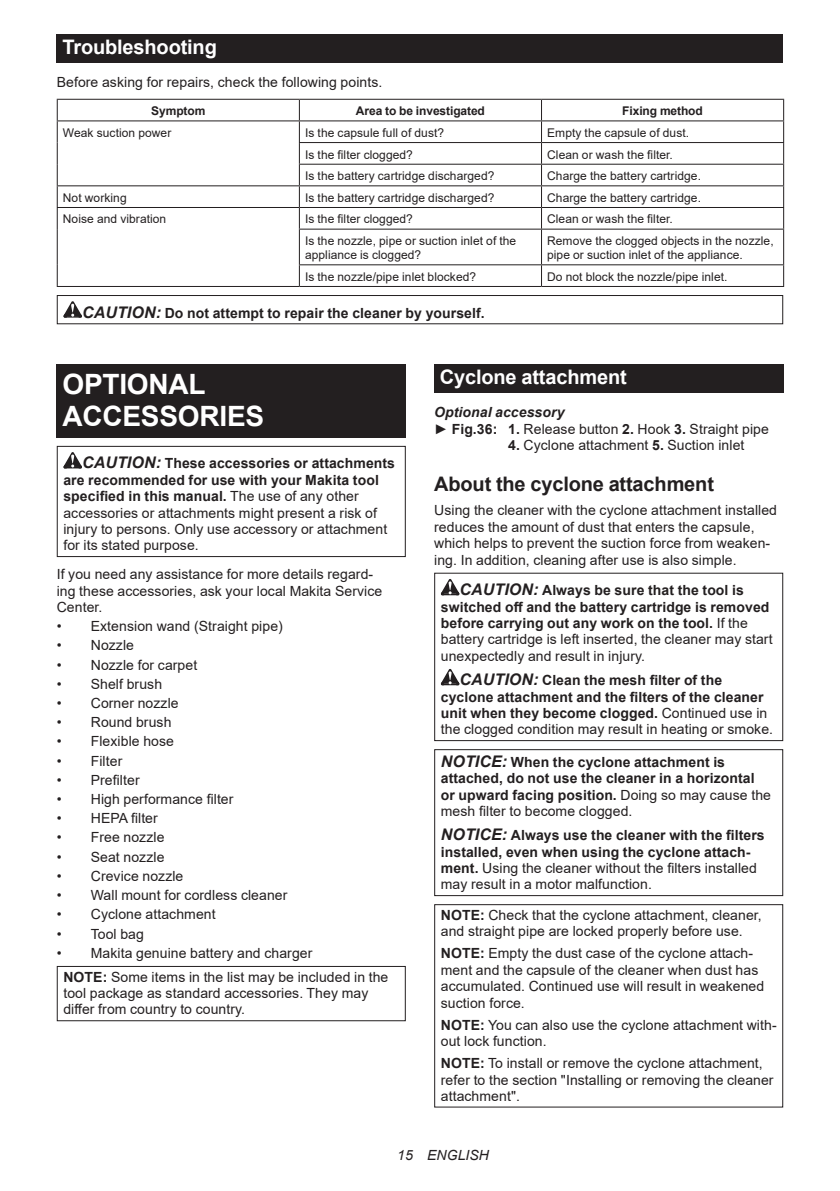
<style>
.page{position:relative;width:840px;height:1191px;background:#fff}
.page>*{position:absolute;margin:0;border:0;box-sizing:border-box;transform-origin:0 0}
.t1{font:700 28px/32.8px "Arial";letter-spacing:-.01em;color:#fff}
.t2{font:700 20px "Arial";letter-spacing:-.01em;color:#fff}
.t3{font:700 20px "Arial";letter-spacing:-.01em;color:#231f20}
.t4{font:14px/16.4px "Arial";letter-spacing:.005em;color:#231f20}
.t5{font:700 14px/16.4px "Arial";letter-spacing:.005em;color:#231f20}
.t6{font:italic 14px "Arial";letter-spacing:.005em;color:#231f20}
.t7{font:12px/14px "Arial";letter-spacing:.005em;color:#231f20}
.t8{font:700 12px "Arial";letter-spacing:-.01em;color:#231f20}
.s1{font-style:italic;font-size:16px}
.s2{font-weight:700;font-style:italic;font-size:16px}
.s3{font-weight:700}
.s4{font-weight:700;font-style:italic}
.s5{font-weight:400}
</style>
<div class="page">
<div style="left:57px;top:34px;width:725px;height:29px;background:#231f20"></div>
<hr style="left:57px;top:99px;width:242px;height:1px;background:#231f20">
<hr style="left:299px;top:99px;width:242px;height:1px;background:#231f20">
<hr style="left:541px;top:99px;width:242px;height:1px;background:#231f20">
<hr style="left:57px;top:120px;width:242px;height:1px;background:#231f20">
<hr style="left:299px;top:120px;width:242px;height:1px;background:#231f20">
<hr style="left:541px;top:120px;width:242px;height:1px;background:#231f20">
<hr style="left:299px;top:142px;width:242px;height:1px;background:#231f20">
<hr style="left:541px;top:142px;width:242px;height:1px;background:#231f20">
<hr style="left:299px;top:164px;width:242px;height:1px;background:#231f20">
<hr style="left:541px;top:164px;width:242px;height:1px;background:#231f20">
<hr style="left:57px;top:185px;width:242px;height:1px;background:#231f20">
<hr style="left:299px;top:185px;width:242px;height:1px;background:#231f20">
<hr style="left:541px;top:185px;width:242px;height:1px;background:#231f20">
<hr style="left:57px;top:207px;width:242px;height:1px;background:#231f20">
<svg style="left:57px;top:100px;width:1px;height:129px"></svg>
<hr style="left:299px;top:207px;width:242px;height:1px;background:#231f20">
<svg style="left:299px;top:100px;width:1px;height:129px"></svg>
<hr style="left:541px;top:207px;width:242px;height:1px;background:#231f20">
<hr style="left:57px;top:229px;width:1px;height:36px;background:#231f20">
<hr style="left:299px;top:229px;width:242px;height:1px;background:#231f20">
<hr style="left:299px;top:230px;width:1px;height:34px;background:#231f20">
<hr style="left:541px;top:229px;width:242px;height:1px;background:#231f20">
<hr style="left:540px;top:230px;width:1px;height:34px;background:#231f20">
<hr style="left:782px;top:230px;width:1px;height:34px;background:#231f20">
<svg style="left:57px;top:265px;width:1px;height:21px"></svg>
<hr style="left:299px;top:264px;width:242px;height:1px;background:#231f20">
<svg style="left:299px;top:265px;width:1px;height:21px"></svg>
<hr style="left:541px;top:264px;width:242px;height:1px;background:#231f20">
<hr style="left:57px;top:286px;width:242px;height:1px;background:#231f20">
<hr style="left:299px;top:286px;width:242px;height:1px;background:#231f20">
<hr style="left:541px;top:286px;width:242px;height:1px;background:#231f20">
<svg style="left:63px;top:301px;width:19px;height:17px"></svg>
<div style="left:57px;top:295px;width:725px;height:29px;border:1px solid #231f20"></div>
<div style="left:57px;top:364px;width:348px;height:74px;background:#231f20"></div>
<svg style="left:63px;top:452px;width:19px;height:16px"></svg>
<div style="left:57px;top:446px;width:348px;height:111px;border:1px solid #231f20"></div>
<div style="left:57px;top:966px;width:348px;height:55px;border:1px solid #231f20"></div>
<div style="left:434px;top:364px;width:348px;height:28px;background:#231f20"></div>
<svg style="left:440px;top:579px;width:19px;height:16px"></svg>
<svg style="left:440px;top:669px;width:19px;height:16px"></svg>
<div style="left:434px;top:572px;width:348px;height:169px;border:1px solid #231f20"></div>
<div style="left:434px;top:749px;width:348px;height:147px;border:1px solid #231f20"></div>
<div style="left:434px;top:904px;width:348px;height:203px;border:1px solid #231f20"></div>
<h2 class="t2" style="left:62px;top:33px;width:156px">Troubleshooting</h2>
<p class="t4" style="left:57px;top:74px;width:327px">Before asking for repairs, check the following points.</p>
<p class="t8" style="left:151px;top:103px;width:56px">Symptom</p>
<p class="t8" style="left:356px;top:103px;width:130px">Area to be investigated</p>
<p class="t8" style="left:622px;top:103px;width:82px">Fixing method</p>
<p class="t7" style="left:63px;top:126px;width:110px">Weak suction power</p>
<p class="t7" style="left:305px;top:126px;width:140px">Is the capsule full of dust?</p>
<p class="t7" style="left:547px;top:126px;width:143px">Empty the capsule of dust.</p>
<p class="t7" style="left:305px;top:147px;width:109px">Is the filter clogged?</p>
<p class="t7" style="left:547px;top:147px;width:127px">Clean or wash the filter.</p>
<p class="t7" style="left:305px;top:169px;width:191px">Is the battery cartridge discharged?</p>
<p class="t7" style="left:547px;top:169px;width:155px">Charge the battery cartridge.</p>
<p class="t7" style="left:63px;top:190px;width:65px">Not working</p>
<p class="t7" style="left:305px;top:190px;width:191px">Is the battery cartridge discharged?</p>
<p class="t7" style="left:547px;top:190px;width:155px">Charge the battery cartridge.</p>
<p class="t7" style="left:63px;top:212px;width:105px">Noise and vibration</p>
<p class="t7" style="left:305px;top:212px;width:109px">Is the filter clogged?</p>
<p class="t7" style="left:547px;top:212px;width:127px">Clean or wash the filter.</p>
<p class="t7" style="left:305px;top:234px;width:213px">Is the nozzle, pipe or suction inlet of the appliance is clogged?</p>
<p class="t7" style="left:547px;top:234px;width:228px">Remove the clogged objects in the nozzle, pipe or suction inlet of the appliance.</p>
<p class="t7" style="left:305px;top:269px;width:173px">Is the nozzle/pipe inlet blocked?</p>
<p class="t7" style="left:547px;top:269px;width:182px">Do not block the nozzle/pipe inlet.</p>
<p class="t5" style="left:82px;top:305px;width:404px"><span class="s1">CAUTION:</span> Do not attempt to repair the cleaner by yourself.</p>
<h1 class="t1" style="left:62px;top:368px;width:203px">OPTIONAL<br>ACCESSORIES</h1>
<p class="t4" style="left:63px;top:455px;width:333px;text-indent:19px"><span class="s2">CAUTION:</span> <span class="s3">These accessories or attachments are recommended for use with your Makita tool specified in this manual.</span> The use of any other accessories or attachments might present a risk of injury to persons. Only use accessory or attachment for its stated purpose.</p>
<p class="t4" style="left:57px;top:566px;width:327px">If you need any assistance for more details regard&shy;ing these accessories, ask your local Makita Service<br>Center.</p>
<p class="t4" style="left:57px;top:618px;width:227px">• Extension wand (Straight pipe)</p>
<p class="t4" style="left:57px;top:637px;width:79px">• Nozzle</p>
<p class="t4" style="left:57px;top:656px;width:142px">• Nozzle for carpet</p>
<p class="t4" style="left:57px;top:675px;width:107px">• Shelf brush</p>
<p class="t4" style="left:57px;top:695px;width:123px">• Corner nozzle</p>
<p class="t4" style="left:57px;top:714px;width:116px">• Round brush</p>
<p class="t4" style="left:57px;top:733px;width:119px">• Flexible hose</p>
<p class="t4" style="left:57px;top:752px;width:67px">• Filter</p>
<p class="t4" style="left:57px;top:771px;width:84px">• Prefilter</p>
<p class="t4" style="left:57px;top:791px;width:178px">• High performance filter</p>
<p class="t4" style="left:57px;top:810px;width:103px">• HEPA filter</p>
<p class="t4" style="left:57px;top:829px;width:109px">• Free nozzle</p>
<p class="t4" style="left:57px;top:848px;width:109px">• Seat nozzle</p>
<p class="t4" style="left:57px;top:867px;width:128px">• Crevice nozzle</p>
<p class="t4" style="left:57px;top:887px;width:232px">• Wall mount for cordless cleaner</p>
<p class="t4" style="left:57px;top:906px;width:160px">• Cyclone attachment</p>
<p class="t4" style="left:57px;top:925px;width:89px">• Tool bag</p>
<p class="t4" style="left:63px;top:941px;width:326px;line-height:23.8px;text-indent:-7px">• Makita genuine battery and charger<br><span class="s3">NOTE:</span> Some items in the list may be included in the</p>
<p class="t4" style="left:63px;top:984px;width:306px">tool package as standard accessories. They may differ from country to country.</p>
<h2 class="t2" style="left:439px;top:363px;width:188px">Cyclone attachment</h2>
<p class="t4" style="left:434px;top:404px;width:336px"><span class="s4">Optional accessory<br></span>► <span class="s3">Fig.36: 1.</span> Release button <span class="s3">2.</span> Hook <span class="s3">3.</span> Straight pipe</p>
<p class="t4" style="left:508px;top:437px;width:237px"><span class="s3">4.</span> Cyclone attachment <span class="s3">5.</span> Suction inlet</p>
<h2 class="t3" style="left:434px;top:469px;width:281px">About the cyclone attachment</h2>
<p class="t4" style="left:434px;top:502px;width:344px">Using the cleaner with the cyclone attachment installed reduces the amount of dust that enters the capsule, which helps to prevent the suction force from weaken&shy;ing. In addition, cleaning after use is also simple.</p>
<p class="t5" style="left:440px;top:582px;width:333px;text-indent:19px"><span class="s1">CAUTION:</span> Always be sure that the tool is switched off and the battery cartridge is removed before carrying out any work on the tool. <span class="s5">If the battery cartridge is left inserted, the cleaner may start unexpectedly and result in injury.</span></p>
<p class="t5" style="left:440px;top:672px;width:333px;text-indent:19px"><span class="s1">CAUTION:</span> Clean the mesh filter of the cyclone attachment and the filters of the cleaner unit when they become clogged. <span class="s5">Continued use in the clogged condition may result in heating or smoke.</span></p>
<p class="t5" style="left:440px;top:753px;width:331px"><span class="s1">NOTICE:</span> When the cyclone attachment is attached, do not use the cleaner in a horizontal or upward facing position. <span class="s5">Doing so may cause the mesh filter to become clogged.</span></p>
<p class="t5" style="left:440px;top:827px;width:325px"><span class="s1">NOTICE:</span> Always use the cleaner with the filters installed, even when using the cyclone attach&shy;ment. <span class="s5">Using the cleaner without the filters installed may result in a motor malfunction.</span></p>
<p class="t4" style="left:440px;top:906px;width:322px"><span class="s3">NOTE:</span> Check that the cyclone attachment, cleaner, and straight pipe are locked properly before use.</p>
<p class="t4" style="left:440px;top:945px;width:325px"><span class="s3">NOTE:</span> Empty the dust case of the cyclone attach&shy;ment and the capsule of the cleaner when dust has accumulated. Continued use will result in weakened suction force.</p>
<p class="t4" style="left:440px;top:1016px;width:337px"><span class="s3">NOTE:</span> You can also use the cyclone attachment with&shy;out lock function.</p>
<p class="t4" style="left:440px;top:1055px;width:334px"><span class="s3">NOTE:</span> To install or remove the cyclone attachment, refer to the section "Installing or removing the cleaner attachment".</p>
<p class="t6" style="left:397px;top:1146px;width:93px">15 ENGLISH</p>
</div>
